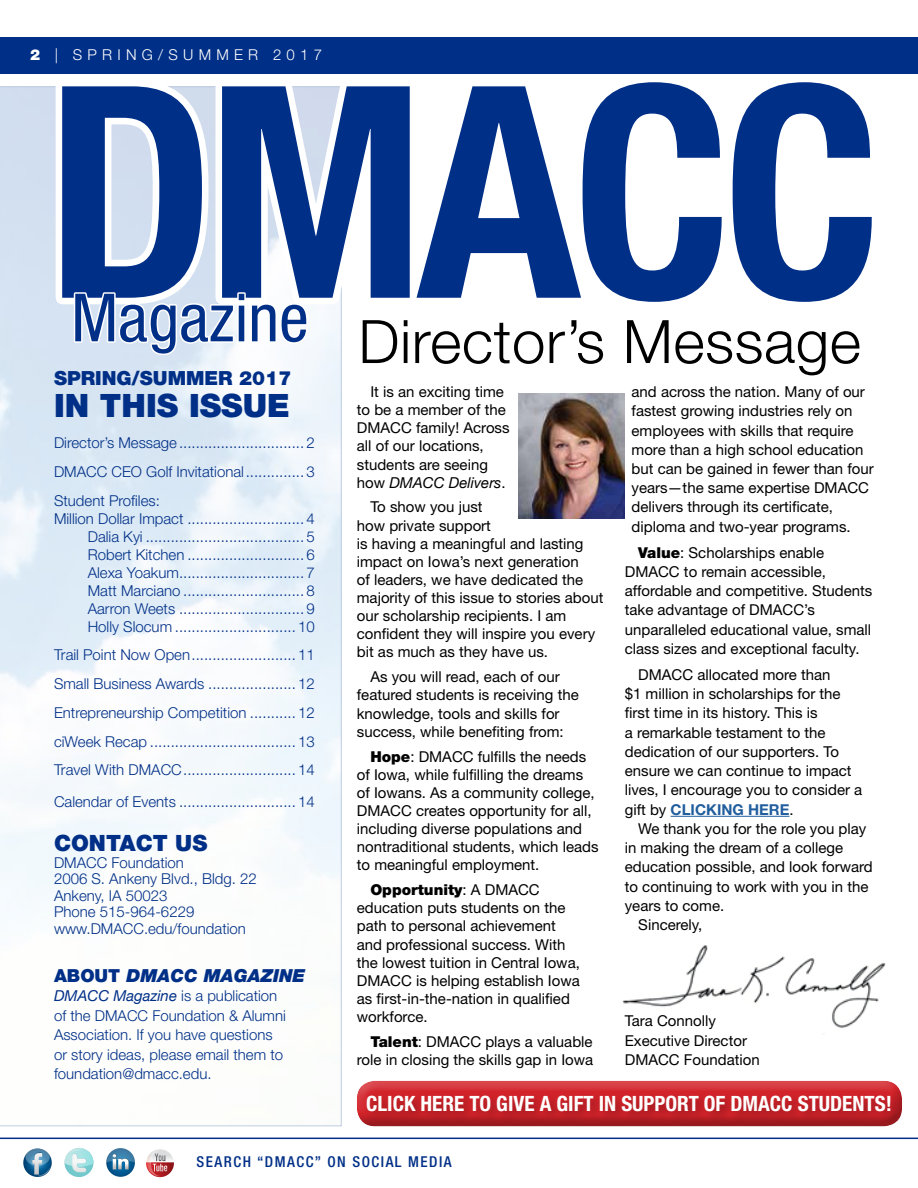
<style>
.page{position:relative;width:918px;height:1188px;background:#fff}
.page>*{position:absolute;margin:0;border:0;box-sizing:border-box;transform-origin:0 0}
.t1{font:700 condensed 295.95px "Helvetica Neue LT Std";letter-spacing:-.03em;color:#002f87}
.t2{font:300 60px "Helvetica Neue LT Std";letter-spacing:.01em;color:#000}
.t3{font:900 32.25px "Helvetica Neue LT Std";color:#002f87}
.t4{font:900 22.5px "Helvetica Neue LT Std";color:#002f87}
.t5{font:700 condensed 21.15px "Helvetica Neue LT Std";color:#fff}
.t6{font:900 19.5px "Helvetica Neue LT Std";color:#002f87}
.t7{font:italic 900 18px "Helvetica Neue LT Std";color:#002f87}
.t8{font:15px/18.1px "Helvetica Neue LT Std";color:#000}
.t9{font:300 15px/28.8px "Helvetica Neue LT Std";color:#002f87;text-align:justify}
.t10{font:500 condensed 15px "Helvetica Neue LT Std";letter-spacing:.1em;color:#002f87}
.t11{font:300 15px "Helvetica Neue LT Std";letter-spacing:.35em;color:#fff}
.t12{font:700 15px "Helvetica Neue LT Std";color:#215e9e}
.s1{font-weight:900}
.s2{font-style:normal}
.s3{font-family:"Helvetica Neue";font-weight:400;font-style:italic}
.s4{font-weight:400;color:#000}
.s5{font-family:"Helvetica Neue";font-style:italic}
</style>
<div class="page">
<div style="left:0;top:37px;width:918px;height:37px;background:#002f87"></div>
<hr style="left:0;top:1138px;width:918px;height:1px;background:#002f87">
<img style="left:23px;top:1156px;width:29px;height:14px">
<svg style="left:25px;top:1148px;width:26px;height:28px"></svg>
<svg style="left:64px;top:1148px;width:30px;height:29px"></svg>
<div style="left:146px;top:1149px;width:28px;height:28px;background:#ededee;border-radius:14px"></div>
<svg style="left:146px;top:1150px;width:28px;height:27px"></svg>
<svg style="left:106px;top:1148px;width:29px;height:29px"></svg>
<svg style="left:106px;top:1148px;width:29px;height:21px"></svg>
<svg style="left:0;top:86px;width:342px;height:1040px"></svg>
<img style="left:622px;top:945px;width:264px;height:89px">
<hr style="left:671px;top:816px;width:119px;height:1px;background:#215e9e">
<img style="left:519px;top:394px;width:106px;height:124px">
<svg style="left:309px;top:86px;width:33px;height:225px"></svg>
<svg style="left:49px;top:86px;width:260px;height:271px"></svg>
<div style="left:356px;top:1078px;width:548px;height:38px;background:#fff;opacity:.24"></div>
<div style="left:356px;top:1084px;width:548px;height:43px;background:#000;opacity:.28"></div>
<div style="left:364px;top:1092px;width:538px;height:31px;background:#000;opacity:.25"></div>
<p class="t11" style="left:30px;top:45px;width:293px"><span class="s1">2</span> | SPRING/SUMMER 2017</p>
<p class="t1" style="left:45px;top:13px;width:837px">DMACC</p>
<p class="t2" style="left:71px;top:305px;width:791px"><sup>Magazine</sup> Director’s Message</p>
<p class="t6" style="left:54px;top:366px;width:239px">SPRING/SUMMER 2017</p>
<p class="t3" style="left:54px;top:386px;width:237px">IN THIS ISSUE</p>
<p class="t9" style="left:54px;top:428px;width:262px">Director’s Message .............................. 2<br>DMACC CEO Golf Invitational.............. 3<br>Student Profles:</p>
<p class="t9" style="left:88px;top:509px;width:229px;line-height:18px;text-indent:-34px">Million Dollar Impact ............................ 4<br>Dalia Kyi ...................................... 5<br>Robert Kitchen ............................ 6<br>Alexa Yoakum.............................. 7<br>Matt Marciano ............................. 8<br>Aarron Weets .............................. 9<br>Holly Slocum ............................. 10</p>
<p class="t9" style="left:54px;top:640px;width:262px">Trail Point Now Open......................... 11<br>Small Business Awards ..................... 12<br>Entrepreneurship Competition ........... 12 ciWeek Recap ................................... 13<br>Travel With DMACC........................... 14</p>
<p class="t9" style="left:54px;top:787px;width:262px">Calendar of Events ............................ 14</p>
<p class="t4" style="left:54px;top:830px;width:155px">CONTACT US</p>
<p class="t9" style="left:54px;top:854px;width:204px;line-height:16.5px;text-align:left">DMACC Foundation<br>2006 S. Ankeny Blvd., Bldg. 22<br>Ankeny, IA 50023<br>Phone 515-964-6229 www.DMACC.edu/foundation</p>
<p class="t7" style="left:54px;top:964px;width:253px"><span class="s2">ABOUT</span> DMACC MAGAZINE</p>
<p class="t9" style="left:54px;top:986px;width:233px;line-height:19.5px;text-align:left"><span class="s3">DMACC Magazine</span> is a publication of the DMACC Foundation &amp; Alumni<br>Association. If you have questions or story ideas, please email them to foundation@dmacc.edu.</p>
<p class="t8" style="left:632px;top:382px;width:244px;line-height:19.2px">and across the nation. Many of our fastest growing industries rely on employees with skills that require more than a high school education but can be gained in fewer than four years—the same expertise DMACC delivers through its certifcate, diploma and two-year programs.</p>
<p class="t8" style="left:625px;top:543px;width:249px;line-height:19.2px;text-indent:14px"><span class="s1">Value</span>: Scholarships enable DMACC to remain accessible, affordable and competitive. Students take advantage of DMACC’s unparalleled educational value, small class sizes and exceptional faculty.</p>
<p class="t8" style="left:638px;top:665px;width:194px">DMACC allocated more than</p>
<p class="t8" style="left:625px;top:685px;width:217px">$1 million in scholarships for the</p>
<p class="t8" style="left:625px;top:704px;width:194px">frst time in its history. This is</p>
<p class="t8" style="left:625px;top:723px;width:202px">a remarkable testament to the</p>
<p class="t8" style="left:625px;top:742px;width:216px">dedication of our supporters. To</p>
<p class="t8" style="left:625px;top:762px;width:228px">ensure we can continue to impact</p>
<p class="t8" style="left:625px;top:781px;width:239px">lives, I encourage you to consider a</p>
<p class="t12" style="left:625px;top:800px;width:170px"><span class="s4">gift by</span> CLICKING HERE<span class="s4">.</span></p>
<p class="t8" style="left:638px;top:819px;width:230px">We thank you for the role you play</p>
<p class="t8" style="left:625px;top:839px;width:220px">in making the dream of a college</p>
<p class="t8" style="left:625px;top:858px;width:250px">education possible, and look forward</p>
<p class="t8" style="left:625px;top:877px;width:245px">to continuing to work with you in the</p>
<p class="t8" style="left:625px;top:896px;width:101px">years to come.</p>
<p class="t8" style="left:638px;top:916px;width:66px">Sincerely,</p>
<p class="t8" style="left:357px;top:382px;width:154px;text-indent:14px">It is an exciting time to be a member of the<br>DMACC family! Across all of our locations, students are seeing how <span class="s5">DMACC Delivers</span>.</p>
<p class="t8" style="left:357px;top:498px;width:248px;text-indent:14px">To show you just<br>how private support<br>is having a meaningful and lasting impact on Iowa’s next generation<br>of leaders, we have dedicated the majority of this issue to stories about our scholarship recipients. I am confdent they will inspire you every bit as much as they have us.</p>
<p class="t8" style="left:357px;top:668px;width:223px;text-indent:14px">As you will read, each of our featured students is receiving the knowledge, tools and skills for success, while benefting from:</p>
<p class="t8" style="left:357px;top:747px;width:243px;text-indent:14px"><span class="s1">Hope</span>: DMACC fulflls the needs of Iowa, while fulflling the dreams of Iowans. As a community college, DMACC creates opportunity for all, including diverse populations and nontraditional students, which leads to meaningful employment.</p>
<p class="t8" style="left:357px;top:881px;width:225px;text-indent:14px"><span class="s1">Opportunity</span>: A DMACC education puts students on the path to personal achievement and professional success. With the lowest tuition in Central Iowa,<br>DMACC is helping establish Iowa as frst-in-the-nation in qualifed workforce.</p>
<p class="t8" style="left:357px;top:1032px;width:238px;text-align:right"><span class="s1">Talent</span>: DMACC plays a valuable role in closing the skills gap in Iowa</p>
<p class="t8" style="left:625px;top:1011px;width:137px;line-height:19.2px">Tara Connolly<br>Executive Director<br>DMACC Foundation</p>
<p class="t5" style="left:366px;top:1091px;width:527px">CLICK HERE TO GIVE A GIFT IN SUPPORT OF DMACC STUDENTS!</p>
<p class="t10" style="left:197px;top:1153px;width:257px">SEARCH “DMACC” ON SOCIAL MEDIA</p>
</div>
